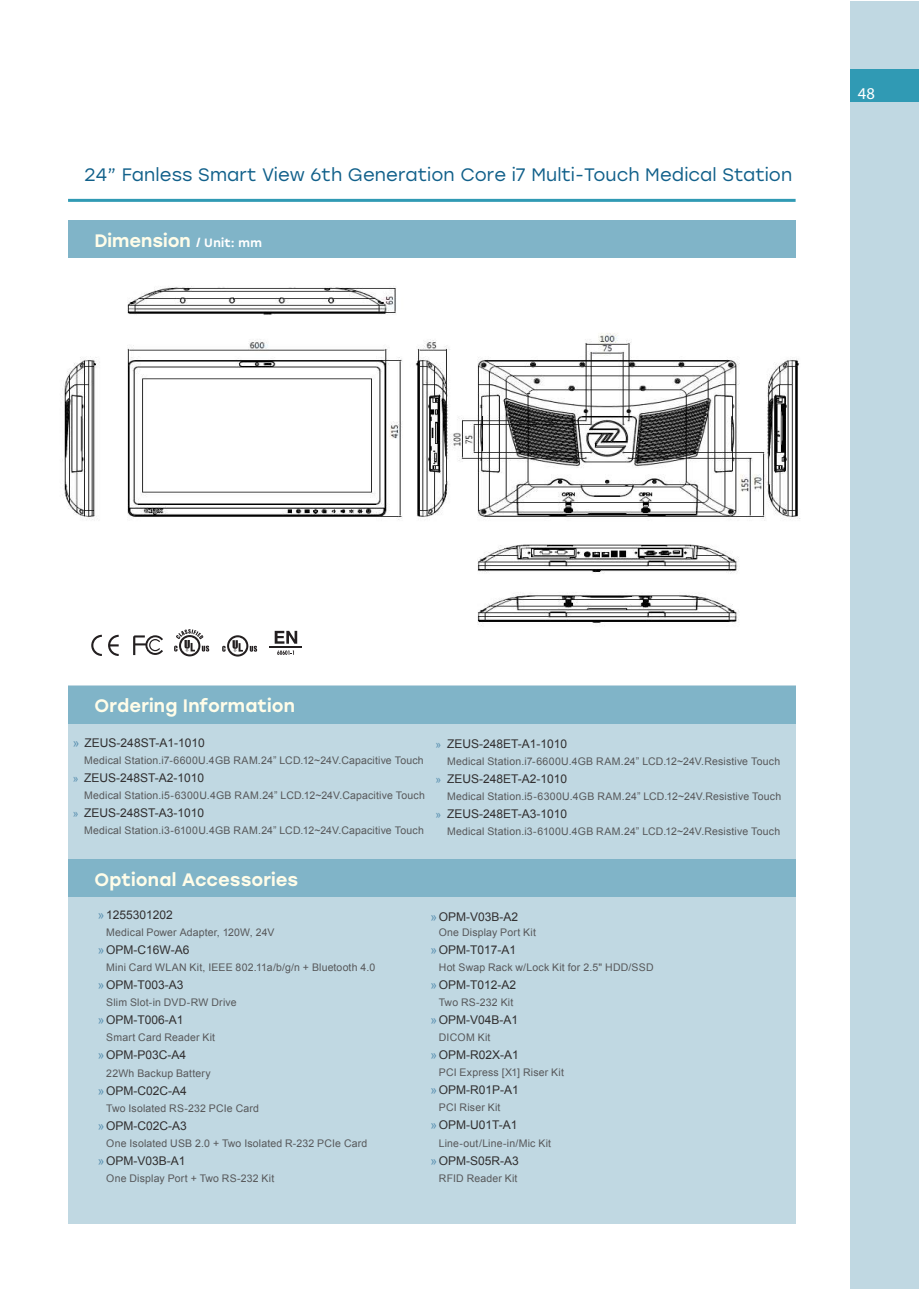
<style>
.page{position:relative;width:919px;height:1289px;background:#fff}
.page>*{position:absolute;margin:0;border:0;box-sizing:border-box;transform-origin:0 0}
.t1{font:18px "Stolzl";letter-spacing:.005em;color:#11608a}
.t2{font:500 18px "Stolzl";letter-spacing:.005em;color:#fffde9}
.t3{font:16.5px "Myriad Pro";color:#fff}
.t4{font:12px "Arial";color:#312f30}
.t5{font:10.5px "Arial";letter-spacing:.015em;color:#57585a}
.s1{font-size:12px;color:#fff}
.s2{color:#5b91b1}
.s3{font-size:10.5px;color:#5b91b1}
</style>
<div class="page">
<div style="left:68px;top:221px;width:727px;height:37px;background:#80b4c8"></div>
<hr style="left:68px;top:199px;width:727px;height:3px;background:#309ab4">
<div style="left:850px;top:1px;width:68px;height:1287px;background:#c0d8e2"></div>
<div style="left:850px;top:69px;width:68px;height:32px;background:#309ab4"></div>
<div style="left:68px;top:685px;width:727px;height:538px;background:#c0d8e2"></div>
<div style="left:68px;top:685px;width:727px;height:38px;background:#80b4c8"></div>
<div style="left:68px;top:859px;width:727px;height:38px;background:#80b4c8"></div>
<img style="left:62px;top:286px;width:738px;height:345px">
<svg style="left:91px;top:634px;width:11px;height:22px"></svg>
<svg style="left:108px;top:634px;width:11px;height:22px"></svg>
<svg style="left:133px;top:635px;width:30px;height:20px"></svg>
<svg style="left:174px;top:629px;width:35px;height:27px"></svg>
<svg style="left:271px;top:631px;width:29px;height:24px"></svg>
<hr style="left:270px;top:646px;width:32px;height:1px;background:#231f20">
<svg style="left:222px;top:635px;width:35px;height:21px"></svg>
<h1 class="t1" style="left:85px;top:162px;width:709px">24” Fanless Smart View 6th Generation Core i7 Multi-Touch Medical Station</h1>
<h1 class="t2" style="left:94px;top:228px;width:169px">Dimension <span class="s1">/ Unit: mm</span></h1>
<h2 class="t3" style="left:857px;top:83px;width:18px">48</h2>
<h1 class="t2" style="left:94px;top:693px;width:202px">Ordering Information</h1>
<p class="t4" style="left:73px;top:734px;width:133px"><span class="s2">»</span> ZEUS-248ST-A1-1010</p>
<p class="t5" style="left:84px;top:753px;width:341px">Medical Station.i7-6600U.4GB RAM.24” LCD.12~24V.Capacitive Touch</p>
<p class="t4" style="left:73px;top:769px;width:133px"><span class="s3">»</span> ZEUS-248ST-A2-1010</p>
<p class="t5" style="left:84px;top:788px;width:342px">Medical Station.i5-6300U.4GB RAM.24” LCD.12~24V.Capacitive Touch</p>
<p class="t4" style="left:73px;top:804px;width:133px"><span class="s3">»</span> ZEUS-248ST-A3-1010</p>
<p class="t5" style="left:84px;top:823px;width:341px">Medical Station.i3-6100U.4GB RAM.24” LCD.12~24V.Capacitive Touch</p>
<p class="t4" style="left:435px;top:735px;width:133px"><span class="s3">»</span> ZEUS-248ET-A1-1010</p>
<p class="t5" style="left:447px;top:754px;width:334px">Medical Station.i7-6600U.4GB RAM.24” LCD.12~24V.Resistive Touch</p>
<p class="t4" style="left:435px;top:770px;width:133px"><span class="s3">»</span> ZEUS-248ET-A2-1010</p>
<p class="t5" style="left:447px;top:789px;width:336px">Medical Station.i5-6300U.4GB RAM.24” LCD.12~24V.Resistive Touch</p>
<p class="t4" style="left:435px;top:805px;width:133px"><span class="s3">»</span> ZEUS-248ET-A3-1010</p>
<p class="t5" style="left:447px;top:824px;width:335px">Medical Station.i3-6100U.4GB RAM.24” LCD.12~24V.Resistive Touch</p>
<h1 class="t2" style="left:94px;top:866px;width:205px">Optional Accessories</h1>
<p class="t4" style="left:98px;top:906px;width:77px"><span class="s2">»</span> 1255301202</p>
<p class="t5" style="left:106px;top:925px;width:170px">Medical Power Adapter, 120W, 24V</p>
<p class="t4" style="left:98px;top:941px;width:93px"><span class="s2">»</span>OPM-C16W-A6</p>
<p class="t5" style="left:106px;top:960px;width:270px">Mini Card WLAN Kit, IEEE 802.11a/b/g/n + Bluetooth 4.0</p>
<p class="t4" style="left:98px;top:977px;width:87px"><span class="s2">»</span>OPM-T003-A3</p>
<p class="t5" style="left:106px;top:995px;width:132px">Slim Slot-in DVD-RW Drive</p>
<p class="t4" style="left:98px;top:1012px;width:87px"><span class="s2">»</span>OPM-T006-A1</p>
<p class="t5" style="left:106px;top:1030px;width:110px">Smart Card Reader Kit</p>
<p class="t4" style="left:98px;top:1047px;width:90px"><span class="s2">»</span>OPM-P03C-A4</p>
<p class="t5" style="left:106px;top:1066px;width:106px">22Wh Backup Battery</p>
<p class="t4" style="left:98px;top:1082px;width:91px"><span class="s2">»</span>OPM-C02C-A4</p>
<p class="t5" style="left:106px;top:1101px;width:154px">Two Isolated RS-232 PCIe Card</p>
<p class="t4" style="left:98px;top:1117px;width:91px"><span class="s2">»</span>OPM-C02C-A3</p>
<p class="t5" style="left:106px;top:1136px;width:262px">One Isolated USB 2.0 + Two Isolated R-232 PCIe Card</p>
<p class="t4" style="left:98px;top:1152px;width:89px"><span class="s2">»</span>OPM-V03B-A1</p>
<p class="t5" style="left:106px;top:1171px;width:169px">One Display Port + Two RS-232 Kit</p>
<p class="t4" style="left:430px;top:908px;width:89px"><span class="s2">»</span>OPM-V03B-A2</p>
<p class="t5" style="left:439px;top:925px;width:99px">One Display Port Kit</p>
<p class="t4" style="left:430px;top:941px;width:87px"><span class="s2">»</span>OPM-T017-A1</p>
<p class="t5" style="left:439px;top:960px;width:216px">Hot Swap Rack w/Lock Kit for 2.5" HDD/SSD</p>
<p class="t4" style="left:430px;top:976px;width:87px"><span class="s2">»</span>OPM-T012-A2</p>
<p class="t5" style="left:439px;top:995px;width:76px">Two RS-232 Kit</p>
<p class="t4" style="left:430px;top:1011px;width:89px"><span class="s2">»</span>OPM-V04B-A1</p>
<p class="t5" style="left:439px;top:1030px;width:53px">DICOM Kit</p>
<p class="t4" style="left:430px;top:1047px;width:90px"><span class="s2">»</span>OPM-R02X-A1</p>
<p class="t5" style="left:439px;top:1065px;width:127px">PCI Express [X1] Riser Kit</p>
<p class="t4" style="left:430px;top:1082px;width:90px"><span class="s2">»</span>OPM-R01P-A1</p>
<p class="t5" style="left:439px;top:1100px;width:63px">PCI Riser Kit</p>
<p class="t4" style="left:430px;top:1117px;width:89px"><span class="s2">»</span>OPM-U01T-A1</p>
<p class="t5" style="left:439px;top:1135px;width:114px">Line-out/Line-in/Mic Kit</p>
<p class="t4" style="left:430px;top:1152px;width:90px"><span class="s2">»</span>OPM-S05R-A3</p>
<p class="t5" style="left:439px;top:1171px;width:80px">RFID Reader Kit</p>
</div>
